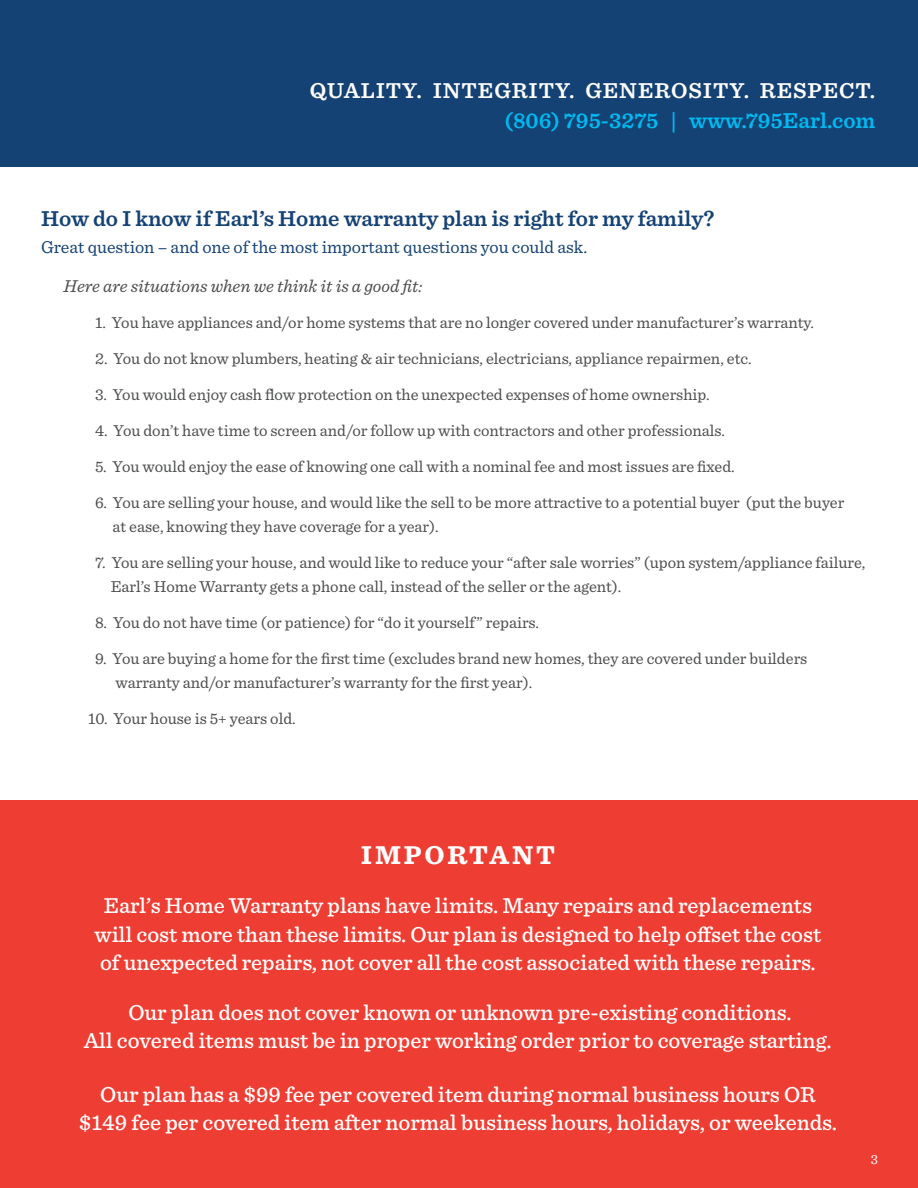
<style>
.page{position:relative;width:918px;height:1188px;background:#fff}
.page>*{position:absolute;margin:0;border:0;box-sizing:border-box;transform-origin:0 0}
.t1{font:700 27px "Sentinel";letter-spacing:.1em;color:#fff}
.t2{font:500 22.5px "Sentinel";color:#fff}
.t3{font:600 22.5px "Sentinel";color:#154274}
.t4{font:600 22.5px "Sentinel";letter-spacing:.04em;color:#fff}
.t5{font:600 22.5px "Sentinel";color:#00baf1}
.Paragraph_Style_1{font:18px "Sentinel";color:#154274}
.Paragraph_Style_1-2{font:italic 18px "Sentinel";color:#4b4c4d}
.Paragraph_Style_1-3{font:16.5px "Sentinel";color:#4b4c4d}
.t6{font:13.8px "Sentinel";color:#fff}
</style>
<div class="page">
<div style="left:0;top:800px;width:918px;height:388px;background:#ee3e33"></div>
<div style="left:0;top:0;width:918px;height:167px;background:#154274"></div>
<p class="t4" style="left:310px;top:73px;width:567px">QUALITY. INTEGRITY. GENEROSITY. RESPECT.</p>
<p class="t5" style="left:505px;top:103px;width:372px">(806) 795-3275 | www.795Earl.com</p>
<p class="t3" style="left:41px;top:201px;width:675px">How do I know if Earl’s Home warranty plan is right for my family?</p>
<p class="Paragraph_Style_1" style="left:41px;top:234px;width:548px">Great question – and one of the most important questions you could ask.</p>
<p class="Paragraph_Style_1-2" style="left:63px;top:273px;width:361px">Here are situations when we think it is a good fit:</p>
<p class="Paragraph_Style_1-3" style="left:95px;top:310px;width:720px">1. You have appliances and/or home systems that are no longer covered under manufacturer’s warranty.</p>
<p class="Paragraph_Style_1-3" style="left:95px;top:346px;width:658px">2. You do not know plumbers, heating &amp; air technicians, electricians, appliance repairmen, etc.</p>
<p class="Paragraph_Style_1-3" style="left:95px;top:382px;width:616px">3. You would enjoy cash flow protection on the unexpected expenses of home ownership.</p>
<p class="Paragraph_Style_1-3" style="left:95px;top:418px;width:631px">4. You don’t have time to screen and/or follow up with contractors and other professionals.</p>
<p class="Paragraph_Style_1-3" style="left:95px;top:454px;width:641px">5. You would enjoy the ease of knowing one call with a nominal fee and most issues are fixed.</p>
<p class="Paragraph_Style_1-3" style="left:95px;top:490px;width:751px">6. You are selling your house, and would like the sell to be more attractive to a potential buyer (put the buyer</p>
<p class="Paragraph_Style_1-3" style="left:113px;top:514px;width:328px">at ease, knowing they have coverage for a year).</p>
<p class="Paragraph_Style_1-3" style="left:95px;top:550px;width:772px">7. You are selling your house, and would like to reduce your “after sale worries” (upon system/appliance failure,</p>
<p class="Paragraph_Style_1-3" style="left:111px;top:574px;width:512px">Earl’s Home Warranty gets a phone call, instead of the seller or the agent).</p>
<p class="Paragraph_Style_1-3" style="left:95px;top:610px;width:446px">8. You do not have time (or patience) for “do it yourself” repairs.</p>
<p class="Paragraph_Style_1-3" style="left:95px;top:646px;width:714px">9. You are buying a home for the first time (excludes brand new homes, they are covered under builders</p>
<p class="Paragraph_Style_1-3" style="left:116px;top:670px;width:418px">warranty and/or manufacturer’s warranty for the first year).</p>
<p class="Paragraph_Style_1-3" style="left:88px;top:706px;width:209px">10. Your house is 5+ years old.</p>
<p class="t1" style="left:361px;top:834px;width:195px">IMPORTANT</p>
<p class="t2" style="left:104px;top:889px;width:710px">Earl’s Home Warranty plans have limits. Many repairs and replacements</p>
<p class="t2" style="left:95px;top:917px;width:728px">will cost more than these limits. Our plan is designed to help offset the cost</p>
<p class="t2" style="left:100px;top:945px;width:717px">of unexpected repairs, not cover all the cost associated with these repairs.</p>
<p class="t2" style="left:128px;top:996px;width:665px">Our plan does not cover known or unknown pre-existing conditions.</p>
<p class="t2" style="left:84px;top:1024px;width:749px">All covered items must be in proper working order prior to coverage starting.</p>
<p class="t2" style="left:100px;top:1077px;width:717px">Our plan has a $99 fee per covered item during normal business hours OR</p>
<p class="t2" style="left:79px;top:1105px;width:759px">$149 fee per covered item after normal business hours, holidays, or weekends.</p>
<p class="t6" style="left:871px;top:1149px;width:9px">3</p>
</div>
